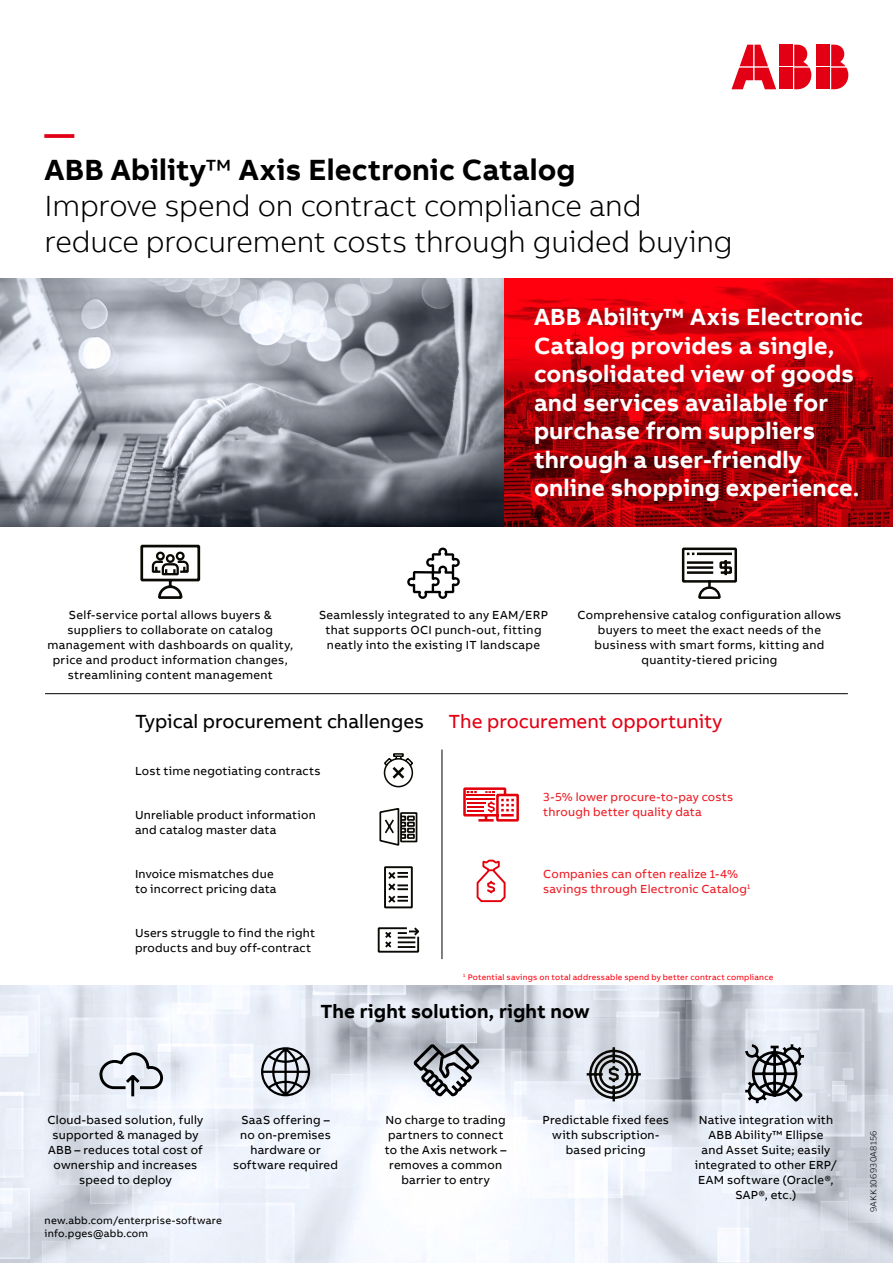
<style>
.page{position:relative;width:893px;height:1263px;background:#fff}
.page>*{position:absolute;margin:0;border:0;box-sizing:border-box;transform-origin:0 0}
.t1{font:300 30px/36px "AB Bvoice";letter-spacing:-.01em;color:#000}
.t2{font:700 24px/28.5px "AB Bvoice";letter-spacing:.005em;color:#fff}
.t3{font:19.5px "AB Bvoice";color:#000}
.t4{font:700 19.5px "AB Bvoice";letter-spacing:.005em;color:#000}
.t5{font:12px/15px "AB Bvoice";letter-spacing:.02em;color:#000;text-align:center}
.t6{font:12px/15px "AB Bvoice";letter-spacing:.015em;color:#ed1c24}
.t7{font:10.5px/13.5px "AB Bvoice";letter-spacing:.02em;color:#000}
.t8{font:300 9px "AB Bvoice";letter-spacing:.04em;color:#000}
.t9{font:8.25px "AB Bvoice";letter-spacing:.025em;color:#ff000f}
.s1{font-weight:700;color:#e30015}
.s2{font-weight:700}
.s3{font-weight:400}
.s4{color:#e30015}
</style>
<div class="page">
<img style="left:0;top:278px;width:893px;height:248px">
<svg style="left:384px;top:753px;width:29px;height:34px"></svg>
<div style="left:817px;top:45px;width:13px;height:21px;background:#e30015"></div>
<div style="left:817px;top:68px;width:13px;height:21px;background:#e30015"></div>
<svg style="left:831px;top:45px;width:17px;height:44px"></svg>
<svg style="left:731px;top:45px;width:45px;height:44px"></svg>
<div style="left:780px;top:45px;width:13px;height:21px;background:#e30015"></div>
<div style="left:780px;top:68px;width:13px;height:21px;background:#e30015"></div>
<svg style="left:794px;top:45px;width:17px;height:44px"></svg>
<img style="left:0;top:985px;width:893px;height:278px">
<hr style="left:45px;top:693px;width:803px;height:1px;background:#000">
<hr style="left:442px;top:749px;width:1px;height:210px;background:#000">
<svg style="left:682px;top:547px;width:55px;height:52px"></svg>
<svg style="left:99px;top:1052px;width:64px;height:44px"></svg>
<svg style="left:407px;top:547px;width:53px;height:52px"></svg>
<svg style="left:745px;top:1044px;width:59px;height:59px;background:#8d9096"></svg>
<svg style="left:261px;top:1047px;width:49px;height:49px;background:#95989e"></svg>
<svg style="left:414px;top:1044px;width:65px;height:52px"></svg>
<svg style="left:140px;top:545px;width:60px;height:54px"></svg>
<svg style="left:587px;top:1047px;width:54px;height:54px;background:#96999d"></svg>
<svg style="left:379px;top:808px;width:38px;height:38px"></svg>
<div style="left:384px;top:866px;width:29px;height:42px;border:2px solid #0b0904"></div>
<svg style="left:386px;top:870px;width:22px;height:35px"></svg>
<svg style="left:378px;top:927px;width:41px;height:26px"></svg>
<svg style="left:463px;top:787px;width:56px;height:34px"></svg>
<svg style="left:477px;top:860px;width:29px;height:42px"></svg>
<h1 class="t1" style="left:45px;top:116px;width:689px"><span class="s1">—<br></span><span class="s2">ABB Ability</span><span class="s3">™</span> <span class="s2">Axis Electronic Catalog<br></span>Improve spend on contract compliance and reduce procurement costs through guided buying</h1>
<h2 class="t2" style="left:534px;top:303px;width:331px">ABB Ability™ Axis Electronic<br>Catalog provides a single, consolidated view of goods and services available for purchase from suppliers through a user-friendly online shopping experience.</h2>
<p class="t5" style="left:47px;top:608px;width:247px">Self-service portal allows buyers &amp; suppliers to collaborate on catalog management with dashboards on quality, price and product information changes, streamlining content management</p>
<p class="t5" style="left:577px;top:608px;width:265px">Comprehensive catalog configuration allows buyers to meet the exact needs of the business with smart forms, kitting and quantity-tiered pricing</p>
<p class="t5" style="left:319px;top:608px;width:230px">Seamlessly integrated to any EAM/ERP that supports OCI punch-out, fitting neatly into the existing IT landscape</p>
<h3 class="t3" style="left:135px;top:710px;width:589px">Typical procurement challenges <span class="s4">The procurement opportunity</span></h3>
<p class="t5" style="left:135px;top:763px;width:187px">Lost time negotiating contracts</p>
<p class="t5" style="left:135px;top:807px;width:182px;text-align:left">Unreliable product information and catalog master data</p>
<p class="t5" style="left:135px;top:866px;width:143px;text-align:left">Invoice mismatches due to incorrect pricing data</p>
<p class="t5" style="left:135px;top:925px;width:181px;text-align:left">Users struggle to find the right products and buy off-contract</p>
<p class="t6" style="left:543px;top:790px;width:192px">3-5% lower procure-to-pay costs through better quality data</p>
<p class="t6" style="left:543px;top:866px;width:209px">Companies can often realize 1-4% savings through Electronic Catalog<sup>1</sup></p>
<p class="t9" style="left:463px;top:972px;width:312px"><sup>1</sup> Potential savings on total addressable spend by better contract compliance</p>
<h3 class="t4" style="left:320px;top:999px;width:271px">The right solution, right now</h3>
<p class="t5" style="left:48px;top:1112px;width:157px">Cloud-based solution, fully supported &amp; managed by<br>ABB – reduces total cost of ownership and increases speed to deploy</p>
<p class="t5" style="left:233px;top:1112px;width:106px">SaaS offering – no on-premises hardware or software required</p>
<p class="t5" style="left:385px;top:1112px;width:123px">No charge to trading partners to connect to the Axis network – removes a common barrier to entry</p>
<p class="t5" style="left:695px;top:1112px;width:144px">Native integration with<br>ABB Ability™ Ellipse<br>and Asset Suite; easily integrated to other ERP/<br>EAM software (Oracle®,<br>SAP®, etc.)</p>
<p class="t5" style="left:543px;top:1112px;width:128px">Predictable fixed fees with subscription&shy;based pricing</p>
<p class="t7" style="left:45px;top:1213px;width:179px">new.abb.com/enterprise-software info.pges@abb.com</p>
<p class="t8" style="left:868px;top:1212px;width:83px;rotate:-90deg">9AKK106930A8156</p>
</div>
